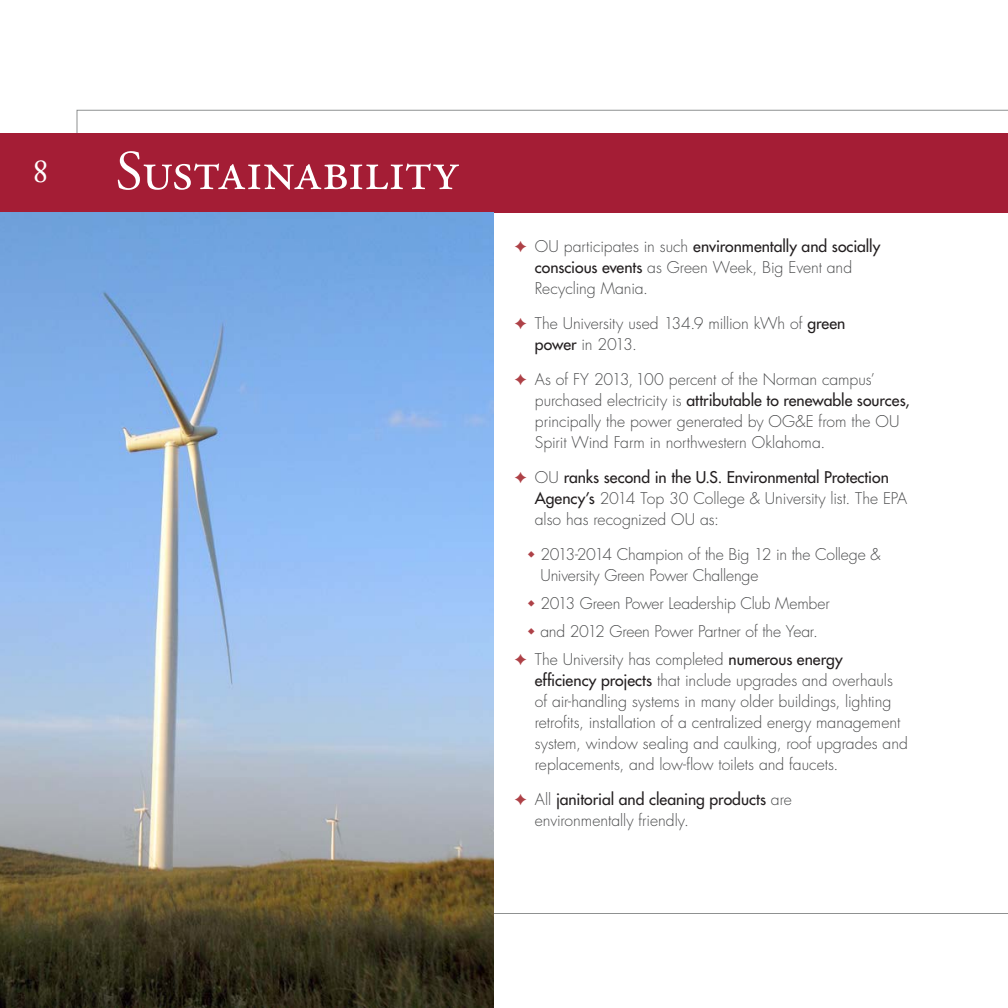
<style>
.page{position:relative;width:1008px;height:1008px;background:#fff}
.page>*{position:absolute;margin:0;border:0;box-sizing:border-box;transform-origin:0 0}
.Main_Heading{font:56px "Adobe Garamond Pro";letter-spacing:.01em;color:#fff}
.t1{font:35px "Adobe Garamond Pro";color:#fff}
.t2{font:300 15.75px/21px "Futura Std";letter-spacing:-.005em;color:#4b4c4d}
.s1{color:#ae4147}
.s2{font-weight:500;color:#231f20}
</style>
<div class="page">
<div style="left:0;top:133px;width:1008px;height:80px;background:#a41d35"></div>
<img style="left:0;top:213px;width:494px;height:795px">
<h2 class="t1" style="left:33px;top:150px;width:17px">8</h2>
<p class="Main_Heading" style="left:116px;top:138px;width:344px">Sustainability</p>
<p class="t2" style="left:535px;top:236px;width:347px;text-indent:-20px"><span class="s1">✦</span> OU participates in such <span class="s2">environmentally and socially conscious events</span> as Green Week, Big Event and<br>Recycling Mania.</p>
<p class="t2" style="left:535px;top:313px;width:312px;text-indent:-20px"><span class="s1">✦</span> The University used 134.9 million kWh of <span class="s2">green power</span> in 2013.</p>
<p class="t2" style="left:535px;top:369px;width:376px;text-indent:-20px"><span class="s1">✦</span> As of FY 2013,100 percent of the Norman campus’ purchased electricity is <span class="s2">attributable to renewable sources, </span>principally the power generated by OG&amp;E from the OU Spirit Wind Farm in northwestern Oklahoma.</p>
<p class="t2" style="left:535px;top:467px;width:374px;text-indent:-20px"><span class="s1">✦</span> OU <span class="s2">ranks second in the U.S. Environmental Protection<br>Agency’s</span> 2014 Top 30 College &amp; University list. The EPA also has recognized OU as:</p>
<p class="t2" style="left:540px;top:544px;width:342px">2013-2014 Champion of the Big 12 in the College &amp;<br>University Green Power Challenge</p>
<p class="t2" style="left:540px;top:593px;width:291px">2013 Green Power Leadership Club Member</p>
<p class="t2" style="left:540px;top:621px;width:279px">and 2012 Green Power Partner of the Year.</p>
<p class="t2" style="left:535px;top:649px;width:375px;text-indent:-20px"><span class="s1">✦</span> The University has completed <span class="s2">numerous energy efficiency projects</span> that include upgrades and overhauls of air-handling systems in many older buildings, lighting retrofits, installation of a centralized energy management system, window sealing and caulking, roof upgrades and replacements, and low-flow toilets and faucets.</p>
<p class="t2" style="left:535px;top:789px;width:258px;text-indent:-20px"><span class="s1">✦</span> All <span class="s2">janitorial and cleaning products</span> are environmentally friendly.</p>
</div>
